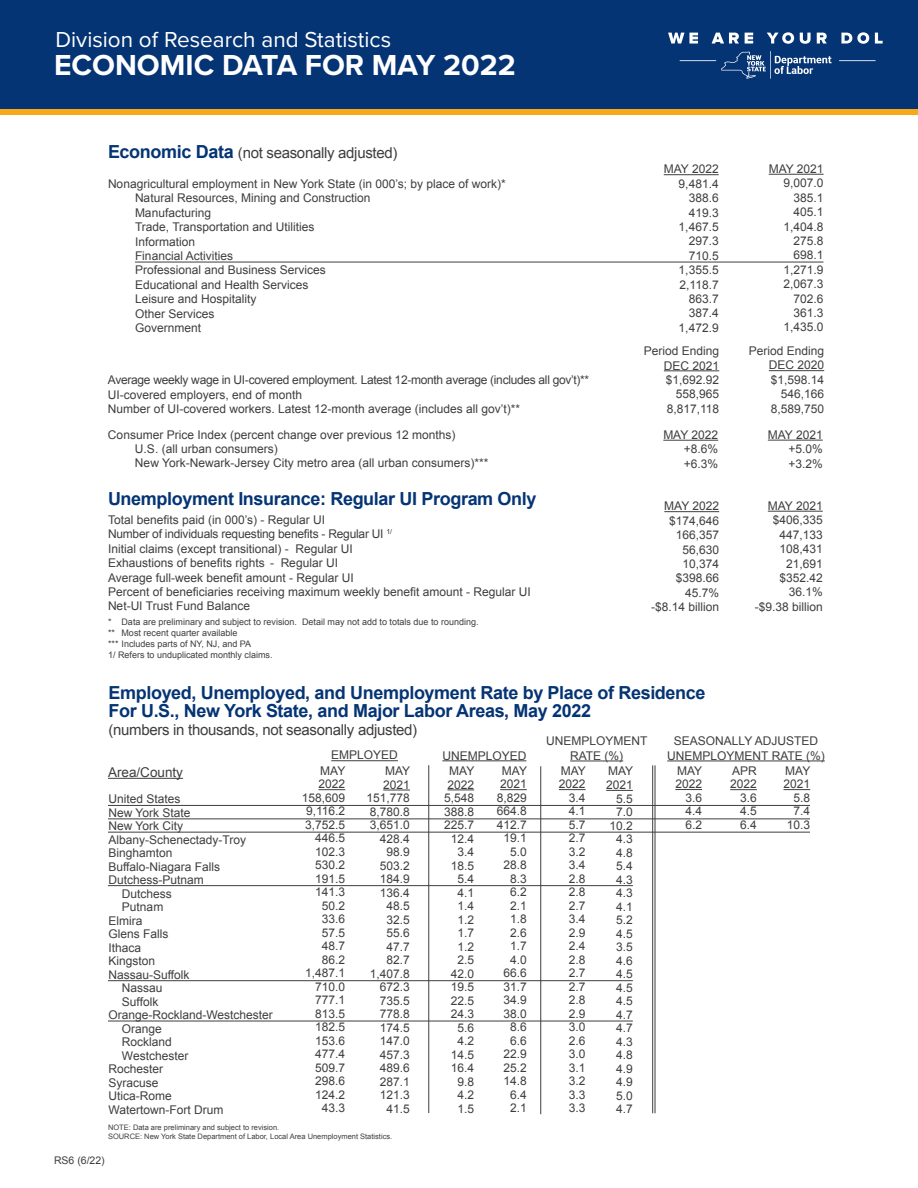
<style>
.page{position:relative;width:918px;height:1188px;background:#fff}
.page>*{position:absolute;margin:0;border:0;box-sizing:border-box;transform-origin:0 0}
.t1{font:700 30px "Proxima Nova";color:#fff}
.t2{font:22.5px "Proxima Nova";color:#fff}
.t3{font:700 18px/18px "Arial";letter-spacing:-.02em;color:#053474}
.t4{font:15px "Arial";letter-spacing:-.02em;color:#3e3e3f}
.t5{font:13.5px "Arial";color:#3e3e3f}
.t6{font:12px/13.5px "Arial";color:#3e3e3f;text-align:right}
.t7{font:10.5px "Arial";color:#3e3e3f}
.t8{font:9px/10.8px "Arial";color:#3e3e3f}
.t9{font:7.5px/9.1px "Arial";color:#3e3e3f}
.s1{font-weight:700;font-size:18px;color:#053474}
</style>
<div class="page">
<div style="left:0;top:0;width:918px;height:109px;background:#053474"></div>
<div style="left:0;top:109px;width:918px;height:6px;background:#f6aa1b"></div>
<hr style="left:664px;top:174px;width:55px;height:1px;background:#3e3e3f">
<hr style="left:769px;top:174px;width:55px;height:1px;background:#3e3e3f">
<hr style="left:664px;top:370px;width:55px;height:1px;background:#3e3e3f">
<hr style="left:769px;top:370px;width:55px;height:1px;background:#3e3e3f">
<hr style="left:663px;top:440px;width:55px;height:1px;background:#3e3e3f">
<hr style="left:768px;top:440px;width:55px;height:1px;background:#3e3e3f">
<hr style="left:664px;top:511px;width:55px;height:1px;background:#3e3e3f">
<hr style="left:768px;top:511px;width:55px;height:1px;background:#3e3e3f">
<svg style="left:319px;top:789px;width:26px;height:1px"></svg>
<svg style="left:383px;top:790px;width:27px;height:1px"></svg>
<svg style="left:447px;top:789px;width:27px;height:1px"></svg>
<svg style="left:500px;top:789px;width:27px;height:1px"></svg>
<svg style="left:559px;top:789px;width:27px;height:1px"></svg>
<svg style="left:606px;top:790px;width:27px;height:1px"></svg>
<hr style="left:331px;top:760px;width:67px;height:1px;background:#3e3e3f">
<hr style="left:442px;top:760px;width:84px;height:1px;background:#3e3e3f">
<hr style="left:108px;top:778px;width:75px;height:1px;background:#3e3e3f">
<svg style="left:675px;top:789px;width:27px;height:1px"></svg>
<svg style="left:784px;top:789px;width:26px;height:1px"></svg>
<hr style="left:667px;top:761px;width:158px;height:1px;background:#3e3e3f">
<hr style="left:570px;top:761px;width:53px;height:1px;background:#3e3e3f">
<svg style="left:730px;top:789px;width:27px;height:1px"></svg>
<hr style="left:428px;top:765px;width:1px;height:348px;background:#3e3e3f">
<hr style="left:540px;top:766px;width:1px;height:348px;background:#3e3e3f">
<hr style="left:652px;top:765px;width:1px;height:348px;background:#3e3e3f">
<hr style="left:655px;top:765px;width:1px;height:348px;background:#3e3e3f">
<hr style="left:135px;top:262px;width:689px;height:1px;background:#3e3e3f">
<hr style="left:108px;top:805px;width:702px;height:1px;background:#3e3e3f">
<hr style="left:108px;top:819px;width:702px;height:1px;background:#3e3e3f">
<hr style="left:108px;top:832px;width:702px;height:1px;background:#3e3e3f">
<hr style="left:108px;top:885px;width:525px;height:1px;background:#3e3e3f">
<hr style="left:108px;top:980px;width:525px;height:1px;background:#3e3e3f">
<hr style="left:108px;top:1021px;width:525px;height:1px;background:#3e3e3f">
<hr style="left:839px;top:60px;width:37px;height:1px;background:#fff">
<hr style="left:680px;top:60px;width:36px;height:1px;background:#fff">
<svg style="left:668px;top:33px;width:30px;height:11px"></svg>
<svg style="left:712px;top:33px;width:27px;height:11px"></svg>
<svg style="left:745px;top:33px;width:8px;height:11px"></svg>
<svg style="left:767px;top:32px;width:27px;height:12px"></svg>
<svg style="left:800px;top:33px;width:11px;height:11px"></svg>
<svg style="left:817px;top:33px;width:10px;height:11px"></svg>
<svg style="left:841px;top:32px;width:28px;height:12px"></svg>
<svg style="left:875px;top:33px;width:8px;height:11px"></svg>
<svg style="left:721px;top:51px;width:111px;height:28px"></svg>
<h2 class="t2" style="left:56px;top:23px;width:337px">Division of Research and Statistics</h2>
<h1 class="t1" style="left:54px;top:43px;width:463px">ECONOMIC DATA FOR MAY 2022</h1>
<p class="t4" style="left:108px;top:143px;width:291px"><span class="s1">Economic Data</span> (not seasonally adjusted)</p>
<p class="t6" style="left:135px;top:177px;width:372px;line-height:14.4px;text-align:left;text-indent:-27px">Nonagricultural employment in New York State (in 000’s; by place of work)*<br>Natural Resources, Mining and Construction<br>Manufacturing<br>Trade, Transportation and Utilities<br>Information<br>Financial Activities<br>Professional and Business Services<br>Educational and Health Services<br>Leisure and Hospitality<br>Other Services<br>Government</p>
<p class="t6" style="left:108px;top:373px;width:483px;line-height:14.4px;text-align:left">Average weekly wage in UI-covered employment. Latest 12-month average (includes all gov’t)**<br>UI-covered employers, end of month<br>Number of UI-covered workers. Latest 12-month average (includes all gov’t)**</p>
<p class="t6" style="left:664px;top:162px;width:56px;line-height:14.4px">MAY 2022<br>9,481.4<br>388.6<br>419.3<br>1,467.5<br>297.3<br>710.5<br>1,355.5<br>2,118.7<br>863.7<br>387.4<br>1,472.9</p>
<p class="t6" style="left:769px;top:162px;width:56px;line-height:14.4px">MAY 2021<br>9,007.0<br>385.1<br>405.1<br>1,404.8<br>275.8<br>698.1<br>1,271.9<br>2,067.3<br>702.6<br>361.3<br>1,435.0</p>
<p class="t6" style="left:644px;top:344px;width:77px;line-height:14.4px">Period Ending<br>DEC 2021 $1,692.92<br>558,965<br>8,817,118</p>
<p class="t6" style="left:749px;top:344px;width:77px;line-height:14.4px">Period Ending<br>DEC 2020 $1,598.14<br>546,166<br>8,589,750</p>
<p class="t6" style="left:135px;top:427px;width:355px;line-height:14.4px;text-align:left;text-indent:-27px">Consumer Price Index (percent change over previous 12 months)<br>U.S. (all urban consumers)<br>New York-Newark-Jersey City metro area (all urban consumers)***</p>
<p class="t6" style="left:788px;top:428px;width:36px;line-height:14.4px;text-align:justify;text-indent:-21px">MAY 2021 +5.0% +3.2%</p>
<p class="t6" style="left:651px;top:499px;width:70px;line-height:14.4px">MAY 2022 $174,646<br>166,357<br>56,630<br>10,374 $398.66<br>45.7% -$8.14 billion</p>
<p class="t6" style="left:755px;top:499px;width:70px;line-height:14.4px">MAY 2021 $406,335<br>447,133<br>108,431<br>21,691 $352.42<br>36.1% -$9.38 billion</p>
<p class="t6" style="left:684px;top:428px;width:36px;line-height:14.4px;text-align:justify;text-indent:-21px">MAY 2022 +8.6% +6.3%</p>
<h3 class="t3" style="left:108px;top:490px;width:430px">Unemployment Insurance: Regular UI Program Only</h3>
<p class="t6" style="left:108px;top:513px;width:424px;line-height:14.4px;text-align:left">Total benefits paid (in 000’s) - Regular UI<br>Number of individuals requesting benefits - Regular UI <sup>1/<br></sup>Initial claims (except transitional) - Regular UI<br>Exhaustions of benefits rights - Regular UI<br>Average full-week benefit amount - Regular UI<br>Percent of beneficiaries receiving maximum weekly benefit amount - Regular UI Net-UI Trust Fund Balance</p>
<p class="t8" style="left:108px;top:617px;width:372px">* Data are preliminary and subject to revision. Detail may not add to totals due to rounding. ** Most recent quarter available<br>*** Includes parts of NY, NJ, and PA<br>1/ Refers to unduplicated monthly claims.</p>
<h3 class="t3" style="left:108px;top:684px;width:599px">Employed, Unemployed, and Unemployment Rate by Place of Residence<br>For U.S., New York State, and Major Labor Areas, May 2022</h3>
<p class="t4" style="left:108px;top:720px;width:310px">(numbers in thousands, not seasonally adjusted)</p>
<p class="t6" style="left:675px;top:764px;width:28px">MAY<br>2022<br>3.6<br>4.4<br>6.2</p>
<p class="t6" style="left:784px;top:764px;width:28px">MAY<br>2021<br>5.8<br>7.4<br>10.3</p>
<p class="t6" style="left:667px;top:734px;width:159px;line-height:14.4px;text-align:center">SEASONALLY ADJUSTED<br>UNEMPLOYMENT RATE (%)</p>
<p class="t6" style="left:546px;top:734px;width:103px;line-height:14.4px;text-align:center">UNEMPLOYMENT<br>RATE (%)</p>
<p class="t6" style="left:331px;top:749px;width:68px">EMPLOYED</p>
<p class="t6" style="left:442px;top:749px;width:86px">UNEMPLOYED</p>
<p class="t6" style="left:302px;top:764px;width:45px">MAY<br>2022<br>158,609<br>9,116.2<br>3,752.5<br>446.5<br>102.3<br>530.2<br>191.5<br>141.3<br>50.2<br>33.6<br>57.5<br>48.7<br>86.2<br>1,487.1<br>710.0<br>777.1<br>813.5<br>182.5<br>153.6<br>477.4<br>509.7<br>298.6<br>124.2<br>43.3</p>
<p class="t6" style="left:367px;top:764px;width:45px">MAY<br>2021<br>151,778<br>8,780.8<br>3,651.0<br>428.4<br>98.9<br>503.2<br>184.9<br>136.4<br>48.5<br>32.5<br>55.6<br>47.7<br>82.7<br>1,407.8<br>672.3<br>735.5<br>778.8<br>174.5<br>147.0<br>457.3<br>489.6<br>287.1<br>121.3<br>41.5</p>
<p class="t6" style="left:444px;top:764px;width:32px">MAY<br>2022<br>5,548<br>388.8<br>225.7<br>12.4<br>3.4<br>18.5<br>5.4<br>4.1<br>1.4<br>1.2<br>1.7<br>1.2<br>2.5<br>42.0<br>19.5<br>22.5<br>24.3<br>5.6<br>4.2<br>14.5<br>16.4<br>9.8<br>4.2<br>1.5</p>
<p class="t6" style="left:497px;top:764px;width:32px">MAY<br>2021<br>8,829<br>664.8<br>412.7<br>19.1<br>5.0<br>28.8<br>8.3<br>6.2<br>2.1<br>1.8<br>2.6<br>1.7<br>4.0<br>66.6<br>31.7<br>34.9<br>38.0<br>8.6<br>6.6<br>22.9<br>25.2<br>14.8<br>6.4<br>2.1</p>
<p class="t6" style="left:559px;top:764px;width:28px">MAY<br>2022<br>3.4<br>4.1<br>5.7<br>2.7<br>3.2<br>3.4<br>2.8<br>2.8<br>2.7<br>3.4<br>2.9<br>2.4<br>2.8<br>2.7<br>2.7<br>2.8<br>2.9<br>3.0<br>2.6<br>3.0<br>3.1<br>3.2<br>3.3<br>3.3</p>
<p class="t6" style="left:606px;top:764px;width:28px">MAY<br>2021<br>5.5<br>7.0<br>10.2<br>4.3<br>4.8<br>5.4<br>4.3<br>4.3<br>4.1<br>5.2<br>4.5<br>3.5<br>4.6<br>4.5<br>4.5<br>4.5<br>4.7<br>4.7<br>4.3<br>4.8<br>4.9<br>4.9<br>5.0<br>4.7</p>
<p class="t6" style="left:730px;top:764px;width:28px">APR<br>2022<br>3.6<br>4.5<br>6.4</p>
<p class="t5" style="left:108px;top:763px;width:77px">Area/County</p>
<p class="t6" style="left:108px;top:792px;width:74px">United States</p>
<p class="t6" style="left:108px;top:806px;width:84px">New York State</p>
<p class="t6" style="left:108px;top:819px;width:76px">New York City</p>
<p class="t6" style="left:108px;top:833px;width:139px">Albany-Schenectady-Troy</p>
<p class="t6" style="left:108px;top:846px;width:66px">Binghamton</p>
<p class="t6" style="left:108px;top:860px;width:113px">Buffalo-Niagara Falls</p>
<p class="t6" style="left:108px;top:873px;width:97px">Dutchess-Putnam</p>
<p class="t6" style="left:122px;top:887px;width:52px">Dutchess</p>
<p class="t6" style="left:122px;top:900px;width:43px">Putnam</p>
<p class="t6" style="left:108px;top:914px;width:35px">Elmira</p>
<p class="t6" style="left:108px;top:927px;width:62px">Glens Falls</p>
<p class="t6" style="left:108px;top:941px;width:34px">Ithaca</p>
<p class="t6" style="left:108px;top:954px;width:48px">Kingston</p>
<p class="t6" style="left:108px;top:968px;width:83px">Nassau-Suffolk</p>
<p class="t6" style="left:122px;top:981px;width:42px">Nassau</p>
<p class="t6" style="left:122px;top:995px;width:38px">Suffolk</p>
<p class="t6" style="left:108px;top:1008px;width:166px">Orange-Rockland-Westchester</p>
<p class="t6" style="left:122px;top:1022px;width:42px">Orange</p>
<p class="t6" style="left:122px;top:1035px;width:52px">Rockland</p>
<p class="t6" style="left:122px;top:1049px;width:68px">Westchester</p>
<p class="t6" style="left:108px;top:1062px;width:56px">Rochester</p>
<p class="t6" style="left:108px;top:1076px;width:52px">Syracuse</p>
<p class="t6" style="left:108px;top:1089px;width:65px">Utica-Rome</p>
<p class="t6" style="left:108px;top:1103px;width:116px">Watertown-Fort Drum</p>
<p class="t9" style="left:108px;top:1123px;width:286px">NOTE: Data are preliminary and subject to revision.<br>SOURCE: New York State Department of Labor, Local Area Unemployment Statistics.</p>
<p class="t7" style="left:54px;top:1153px;width:52px">RS6 (6/22)</p>
</div>
